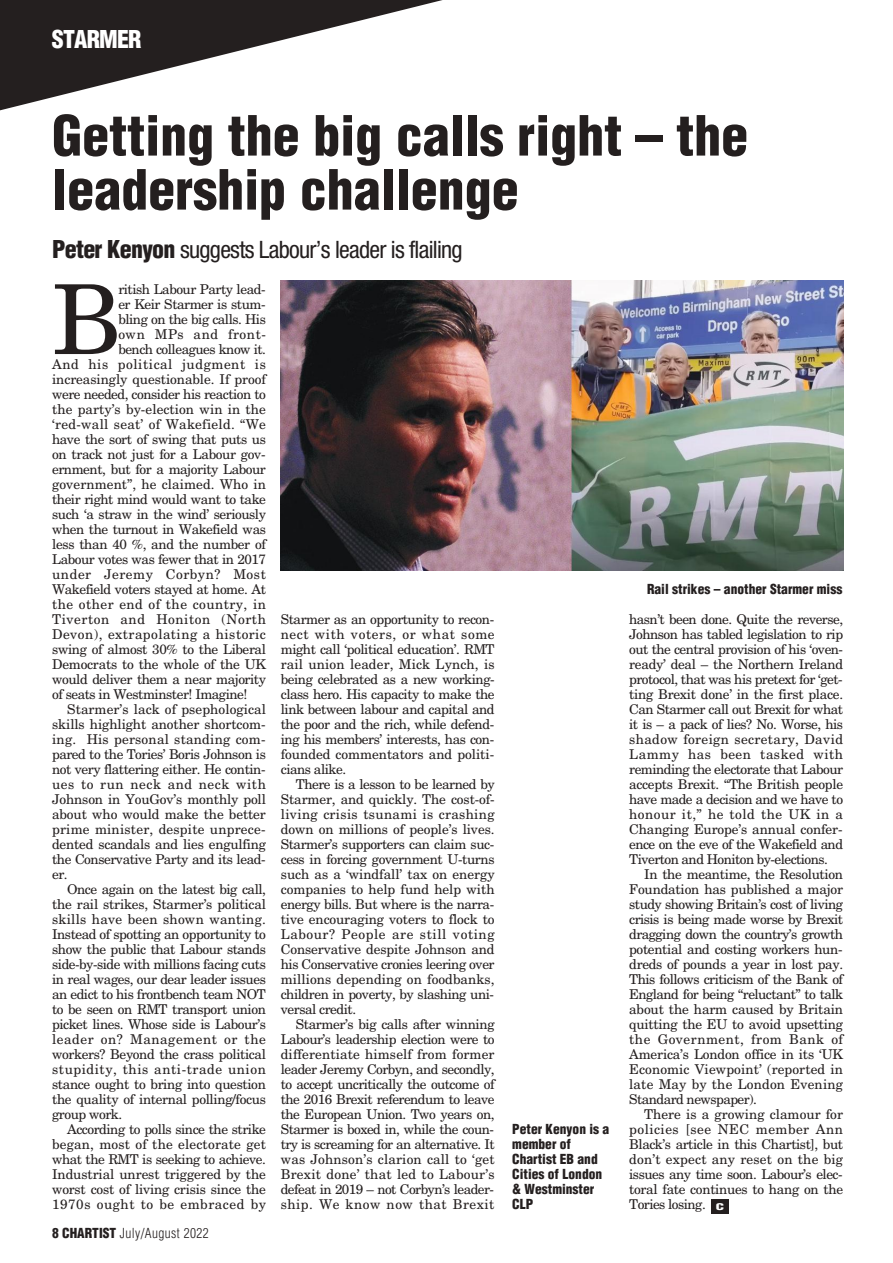
<style>
.page{position:relative;width:893px;height:1263px;background:#fff}
.page>*{position:absolute;margin:0;border:0;box-sizing:border-box;transform-origin:0 0}
.t1{font:96.6px "New Century Schlbk LT Std";color:#241f1f}
.t2{font:900 condensed 54px/54px "Helvetica LT Std";color:#241f1f}
.t3{font:condensed 24px "Helvetica Neue LT Std";letter-spacing:-.03em;color:#241f1f}
.t4{font:900 condensed 24px "Helvetica";letter-spacing:-.035em;color:#fff}
.t5{font:13.5px/15px "New Century Schlbk LT Std";letter-spacing:-.03em;color:#241f1f;text-align:justify}
.t6{font:13.5px "New Century Schlbk LT Std";letter-spacing:.04em;color:#241f1f}
.t7{font:13.5px "New Century Schlbk LT Std";letter-spacing:.015em;color:#241f1f}
.t8{font:900 condensed 13.5px/15px "Helvetica";color:#241f1f}
.t9{font:13.5px "New Century Schlbk LT Std";letter-spacing:-.01em;color:#241f1f}
.t10{font:13.5px "New Century Schlbk LT Std";letter-spacing:.005em;color:#241f1f}
.t11{font:13.5px "New Century Schlbk LT Std";letter-spacing:-.005em;color:#241f1f}
.t12{font:13.5px "New Century Schlbk LT Std";letter-spacing:.02em;color:#241f1f}
.t13{font:13.5px "New Century Schlbk LT Std";letter-spacing:.03em;color:#241f1f}
.t14{font:13.5px "New Century Schlbk LT Std";letter-spacing:.035em;color:#241f1f}
.t15{font:300 condensed 13.5px "Helvetica";letter-spacing:.03em;color:#241f1f}
.t16{font:900 condensed 9px "Helvetica";color:#fff;scale:1.67 1}
.s1{font-family:"Helvetica";font-weight:900}
.s2{font-family:"Helvetica LT Std";font-weight:900}
</style>
<div class="page">
<svg style="left:0;top:0;width:443px;height:111px"></svg>
<div style="left:711px;top:1199px;width:18px;height:15px;background:#241f1f"></div>
<img style="left:281px;top:280px;width:562px;height:290px">
<h3 class="t4" style="left:52px;top:25px;width:91px">STARMER</h3>
<h2 class="t2" style="left:52px;top:113px;width:697px">Getting the big calls right – the leadership challenge</h2>
<h3 class="t3" style="left:52px;top:241px;width:412px"><span class="s1">Peter Kenyon</span> suggests Labour’s leader is flailing</h3>
<h1 class="t1" style="left:52px;top:284px;width:71px">B</h1>
<p class="t5" style="left:118px;top:283px;width:149px">ritish Labour Party lead-</p>
<p class="t5" style="left:118px;top:298px;width:149px">er Keir Starmer is stum-</p>
<p class="t5" style="left:118px;top:313px;width:149px">bling on the big calls. His</p>
<p class="t6" style="left:118px;top:329px;width:149px">own MPs and front-</p>
<p class="t5" style="left:118px;top:343px;width:149px">bench colleagues know it.</p>
<p class="t6" style="left:52px;top:359px;width:215px">And his political judgment is</p>
<p class="t11" style="left:52px;top:374px;width:215px">increasingly questionable. If proof</p>
<p class="t5" style="left:52px;top:388px;width:215px">were needed, consider his reaction to</p>
<p class="t10" style="left:52px;top:404px;width:215px">the party’s by-election win in the</p>
<p class="t12" style="left:52px;top:419px;width:215px">‘red-wall seat’ of Wakefield. “We</p>
<p class="t5" style="left:52px;top:433px;width:215px">have the sort of swing that puts us</p>
<p class="t5" style="left:52px;top:448px;width:215px">on track not just for a Labour gov-</p>
<p class="t5" style="left:52px;top:463px;width:215px">ernment, but for a majority Labour</p>
<p class="t10" style="left:52px;top:479px;width:215px">government”, he claimed. Who in</p>
<p class="t5" style="left:52px;top:493px;width:215px">their right mind would want to take</p>
<p class="t5" style="left:52px;top:508px;width:215px">such ‘a straw in the wind’ seriously</p>
<p class="t5" style="left:52px;top:523px;width:215px">when the turnout in Wakefield was</p>
<p class="t5" style="left:52px;top:538px;width:215px">less than 40 %, and the number of</p>
<p class="t5" style="left:52px;top:553px;width:215px">Labour votes was fewer that in 2017</p>
<p class="t6" style="left:52px;top:569px;width:215px">under Jeremy Corbyn? Most</p>
<p class="t5" style="left:52px;top:583px;width:215px">Wakefield voters stayed at home. At</p>
<p class="t14" style="left:52px;top:599px;width:215px">the other end of the country, in</p>
<p class="t6" style="left:52px;top:614px;width:215px">Tiverton and Honiton (North</p>
<p class="t13" style="left:52px;top:629px;width:215px">Devon), extrapolating a historic</p>
<p class="t5" style="left:52px;top:643px;width:215px">swing of almost 30% to the Liberal</p>
<p class="t5" style="left:52px;top:658px;width:215px">Democrats to the whole of the UK</p>
<p class="t5" style="left:52px;top:673px;width:215px">would deliver them a near majority</p>
<p class="t5" style="left:52px;top:688px;width:197px">of seats in Westminster! Imagine!</p>
<p class="t10" style="left:67px;top:704px;width:200px">Starmer’s lack of psephological</p>
<p class="t9" style="left:52px;top:719px;width:215px">skills highlight another shortcom-</p>
<p class="t7" style="left:52px;top:734px;width:215px">ing. His personal standing com-</p>
<p class="t5" style="left:52px;top:748px;width:215px">pared to the Tories’ Boris Johnson is</p>
<p class="t5" style="left:52px;top:763px;width:215px">not very flattering either. He contin-</p>
<p class="t6" style="left:52px;top:779px;width:215px">ues to run neck and neck with</p>
<p class="t9" style="left:52px;top:794px;width:215px">Johnson in YouGov’s monthly poll</p>
<p class="t11" style="left:52px;top:809px;width:215px">about who would make the better</p>
<p class="t7" style="left:52px;top:824px;width:215px">prime minister, despite unprece-</p>
<p class="t5" style="left:52px;top:838px;width:215px">dented scandals and lies engulfing</p>
<p class="t5" style="left:52px;top:853px;width:215px">the Conservative Party and its lead-</p>
<p class="t5" style="left:52px;top:868px;width:17px">er.</p>
<p class="t5" style="left:67px;top:883px;width:200px">Once again on the latest big call,</p>
<p class="t5" style="left:52px;top:898px;width:215px">the rail strikes, Starmer’s political</p>
<p class="t7" style="left:52px;top:914px;width:215px">skills have been shown wanting.</p>
<p class="t5" style="left:52px;top:928px;width:215px">Instead of spotting an opportunity to</p>
<p class="t5" style="left:52px;top:943px;width:215px">show the public that Labour stands</p>
<p class="t5" style="left:52px;top:958px;width:215px">side-by-side with millions facing cuts</p>
<p class="t5" style="left:52px;top:973px;width:215px">in real wages, our dear leader issues</p>
<p class="t5" style="left:52px;top:988px;width:215px">an edict to his frontbench team NOT</p>
<p class="t5" style="left:52px;top:1003px;width:215px">to be seen on RMT transport union</p>
<p class="t5" style="left:52px;top:1018px;width:215px">picket lines. Whose side is Labour’s</p>
<p class="t6" style="left:52px;top:1034px;width:215px">leader on? Management or the</p>
<p class="t5" style="left:52px;top:1048px;width:215px">workers? Beyond the crass political</p>
<p class="t6" style="left:52px;top:1064px;width:215px">stupidity, this anti-trade union</p>
<p class="t5" style="left:52px;top:1078px;width:215px">stance ought to bring into question</p>
<p class="t5" style="left:52px;top:1093px;width:215px">the quality of internal polling/focus</p>
<p class="t5" style="left:52px;top:1108px;width:72px">group work.</p>
<p class="t5" style="left:67px;top:1123px;width:200px">According to polls since the strike</p>
<p class="t7" style="left:52px;top:1139px;width:215px">began, most of the electorate get</p>
<p class="t5" style="left:52px;top:1153px;width:215px">what the RMT is seeking to achieve.</p>
<p class="t9" style="left:52px;top:1169px;width:215px">Industrial unrest triggered by the</p>
<p class="t5" style="left:52px;top:1183px;width:215px">worst cost of living crisis since the</p>
<p class="t6" style="left:52px;top:1199px;width:215px">1970s ought to be embraced by</p>
<p class="t15" style="left:52px;top:1225px;width:158px"><span class="s2">8 CHARTIST</span> July/August 2022</p>
<p class="t5" style="left:281px;top:613px;width:215px">Starmer as an opportunity to recon&shy;nect with voters, or what some might call ‘political education’. RMT rail union leader, Mick Lynch, is being celebrated as a new working&shy;class hero. His capacity to make the link between labour and capital and the poor and the rich, while defend&shy;ing his members’ interests, has con&shy;founded commentators and politi&shy;cians alike.</p>
<p class="t5" style="left:281px;top:778px;width:215px;text-indent:15px">There is a lesson to be learned by Starmer, and quickly. The cost-of&shy;living crisis tsunami is crashing down on millions of people’s lives.<br>Starmer’s supporters can claim suc&shy;cess in forcing government U-turns such as a ‘windfall’ tax on energy companies to help fund help with energy bills. But where is the narra&shy;tive encouraging voters to flock to Labour? People are still voting Conservative despite Johnson and his Conservative cronies leering over millions depending on foodbanks, children in poverty, by slashing uni&shy;versal credit.</p>
<p class="t5" style="left:281px;top:1018px;width:215px;text-indent:15px">Starmer’s big calls after winning Labour’s leadership election were to differentiate himself from former leader Jeremy Corbyn, and secondly, to accept uncritically the outcome of the 2016 Brexit referendum to leave the European Union. Two years on, Starmer is boxed in, while the coun&shy;try is screaming for an alternative. It was Johnson’s clarion call to ‘get Brexit done’ that led to Labour’s defeat in 2019 – not Corbyn’s leader&shy;ship. We know now that Brexit</p>
<p class="t8" style="left:512px;top:1122px;width:99px">Peter Kenyon is a member of<br>Chartist EB and<br>Cities of London &amp; Westminster<br>CLP</p>
<p class="t8" style="left:647px;top:582px;width:197px">Rail strikes – another Starmer miss</p>
<p class="t5" style="left:629px;top:613px;width:215px">hasn’t been done. Quite the reverse, Johnson has tabled legislation to rip out the central provision of his ‘oven&shy;ready’ deal – the Northern Ireland protocol, that was his pretext for ‘get&shy;ting Brexit done’ in the first place.<br>Can Starmer call out Brexit for what it is – a pack of lies? No. Worse, his shadow foreign secretary, David Lammy has been tasked with reminding the electorate that Labour accepts Brexit. “The British people have made a decision and we have to honour it,” he told the UK in a Changing Europe’s annual confer&shy;ence on the eve of the Wakefield and Tiverton and Honiton by-elections.</p>
<p class="t5" style="left:629px;top:868px;width:215px;text-indent:15px">In the meantime, the Resolution Foundation has published a major study showing Britain’s cost of living crisis is being made worse by Brexit dragging down the country’s growth potential and costing workers hun&shy;dreds of pounds a year in lost pay.<br>This follows criticism of the Bank of England for being “reluctant” to talk about the harm caused by Britain quitting the EU to avoid upsetting the Government, from Bank of America’s London office in its ‘UK Economic Viewpoint’ (reported in late May by the London Evening Standard newspaper).</p>
<p class="t5" style="left:629px;top:1108px;width:215px;text-indent:15px">There is a growing clamour for policies [see NEC member Ann Black’s article in this Chartist], but don’t expect any reset on the big issues any time soon. Labour’s elec&shy;toral fate continues to hang on the Tories losing.</p>
<p class="t16" style="left:716px;top:1202px;width:6px">C</p>
</div>
